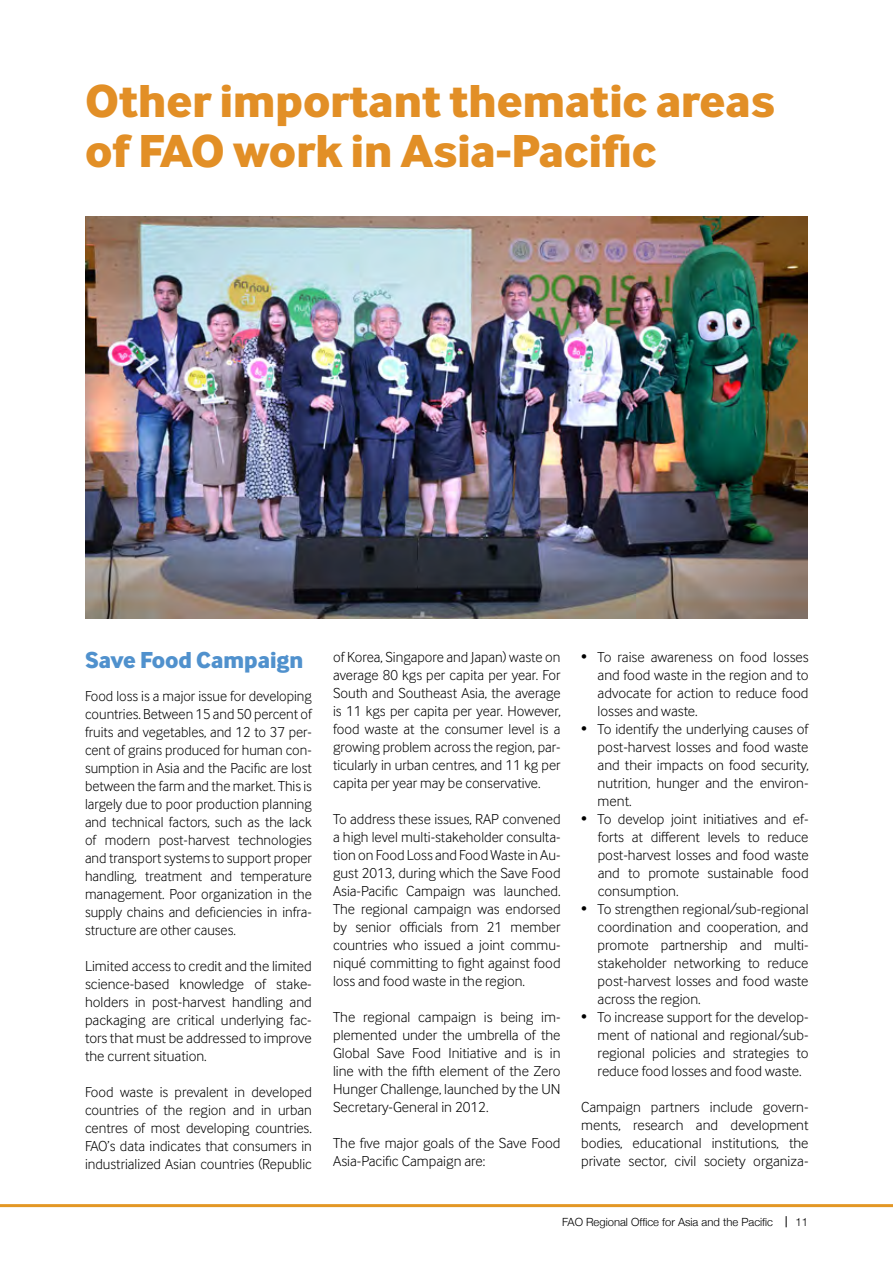
<style>
.page{position:relative;width:893px;height:1263px;background:#fff}
.page>*{position:absolute;margin:0;border:0;box-sizing:border-box;transform-origin:0 0}
.t1{font:48px/49.5px "Inter Face Corp X Bold";color:#e28f26}
.t2{font:24px "Inter Face Corp X Bold";color:#5091cd}
.t3{font:300 15px/18px "Inter Face Corp";color:#000;text-align:justify}
.t4{font:300 11.25px "Helvetica Neue";color:#000}
</style>
<div class="page">
<hr style="left:0;top:1204px;width:893px;height:3px;background:#e39725">
<img style="left:85px;top:217px;width:723px;height:402px">
<h1 class="t1" style="left:85px;top:75px;width:691px">Other important thematic areas of FAO work in Asia-Pacific</h1>
<h2 class="t2" style="left:85px;top:645px;width:220px">Save Food Campaign</h2>
<p class="t3" style="left:85px;top:687px;width:228px">Food loss is a major issue for developing countries. Between 15 and 50 percent of fruits and vegetables, and 12 to 37 per&shy;cent of grains produced for human con&shy;sumption in Asia and the Pacific are lost between the farm and the market. This is largely due to poor production planning and technical factors, such as the lack of modern post-harvest technologies and transport systems to support proper handling, treatment and temperature management. Poor organization in the supply chains and deficiencies in infra&shy;structure are other causes.</p>
<p class="t3" style="left:85px;top:957px;width:228px">Limited access to credit and the limited science-based knowledge of stake&shy;holders in post-harvest handling and packaging are critical underlying fac&shy;tors that must be addressed to improve the current situation.</p>
<p class="t3" style="left:85px;top:1083px;width:228px">Food waste is prevalent in developed countries of the region and in urban centres of most developing countries.<br>FAO’s data indicates that consumers in industrialized Asian countries (Republic</p>
<p class="t3" style="left:333px;top:648px;width:229px">of Korea, Singapore and Japan) waste on average 80 kgs per capita per year. For South and Southeast Asia, the average is 11 kgs per capita per year. However, food waste at the consumer level is a growing problem across the region, par&shy;ticularly in urban centres, and 11 kg per capita per year may be conservative.</p>
<p class="t3" style="left:333px;top:810px;width:229px">To address these issues, RAP convened a high level multi-stakeholder consulta&shy;tion on Food Loss and Food Waste in Au&shy;gust 2013, during which the Save Food Asia-Pacific Campaign was launched.<br>The regional campaign was endorsed by senior officials from 21 member countries who issued a joint commu&shy;niqué committing to fight against food loss and food waste in the region.</p>
<p class="t3" style="left:333px;top:1008px;width:229px">The regional campaign is being im&shy;plemented under the umbrella of the Global Save Food Initiative and is in line with the fifth element of the Zero Hunger Challenge, launched by the UN Secretary-General in 2012.</p>
<p class="t3" style="left:333px;top:1134px;width:229px">The five major goals of the Save Food<br>Asia-Pacific Campaign are:</p>
<p class="t3" style="left:598px;top:648px;width:212px;text-indent:-16px">• To raise awareness on food losses and food waste in the region and to advocate for action to reduce food losses and waste.</p>
<p class="t3" style="left:598px;top:720px;width:212px;text-indent:-17px">• To identify the underlying causes of post-harvest losses and food waste and their impacts on food security, nutrition, hunger and the environ&shy;ment.</p>
<p class="t3" style="left:598px;top:810px;width:212px;text-indent:-17px">• To develop joint initiatives and ef&shy;forts at different levels to reduce post-harvest losses and food waste and to promote sustainable food consumption.</p>
<p class="t3" style="left:598px;top:900px;width:212px;text-indent:-16px">• To strengthen regional/sub-regional coordination and cooperation, and promote partnership and multi&shy;stakeholder networking to reduce post-harvest losses and food waste across the region.</p>
<p class="t3" style="left:598px;top:1008px;width:212px;text-indent:-16px">• To increase support for the develop&shy;ment of national and regional/sub&shy;regional policies and strategies to reduce food losses and food waste.</p>
<p class="t3" style="left:581px;top:1098px;width:229px">Campaign partners include govern&shy;ments, research and development bodies, educational institutions, the private sector, civil society organiza-</p>
<p class="t4" style="left:562px;top:1213px;width:212px">FAO Regional Office for Asia and the Pacific</p>
<p class="t4" style="left:795px;top:1213px;width:14px">11</p>
</div>
